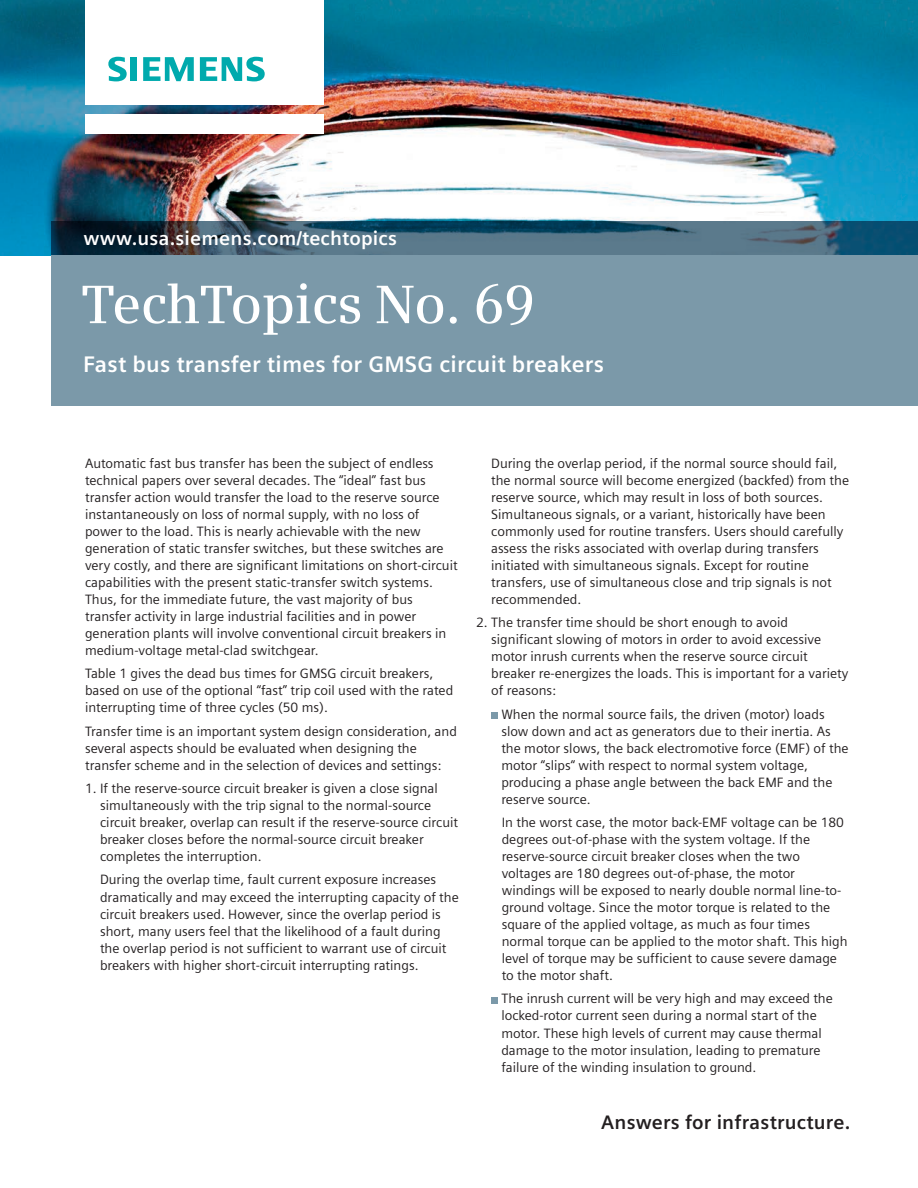
<style>
.page{position:relative;width:918px;height:1188px;background:#fff}
.page>*{position:absolute;margin:0;border:0;box-sizing:border-box;transform-origin:0 0}
.t1{font:600 54px "Siemens Serif";letter-spacing:-.01em;color:#fff}
.t2{font:700 22.5px "Siemens Sans";letter-spacing:.01em;color:#fff}
.t3{font:700 19.5px "Siemens Sans";letter-spacing:.01em;color:#fff}
.t4{font:700 19.5px "Siemens Sans";letter-spacing:.01em;color:#231f20}
.t5{font:13.5px/17px "Siemens Sans";color:#231f20}
</style>
<div class="page">
<img style="left:0;top:0;width:918px;height:255px">
<div style="left:85px;top:114px;width:238px;height:19px;background:#fff"></div>
<div style="left:85px;top:0;width:238px;height:105px;background:#fff"></div>
<svg style="left:108px;top:57px;width:19px;height:24px"></svg>
<div style="left:130px;top:57px;width:7px;height:24px;background:#00aaad"></div>
<svg style="left:143px;top:57px;width:51px;height:24px"></svg>
<svg style="left:200px;top:57px;width:65px;height:24px"></svg>
<svg style="left:51px;top:221px;width:867px;height:34px;background:#37596d"></svg>
<div style="left:51px;top:255px;width:867px;height:151px;background:#7b99a9"></div>
<div style="left:491px;top:712px;width:7px;height:7px;background:#7b99a9"></div>
<div style="left:491px;top:997px;width:7px;height:6px;background:#7b99a9"></div>
<h3 class="t3" style="left:83px;top:227px;width:315px">www.usa.siemens.com/techtopics</h3>
<h1 class="t1" style="left:82px;top:273px;width:455px">TechTopics No. 69</h1>
<h2 class="t2" style="left:83px;top:351px;width:522px">Fast bus transfer times for GMSG circuit breakers</h2>
<p class="t5" style="left:85px;top:455px;width:374px">Automatic fast bus transfer has been the subject of endless technical papers over several decades. The “ideal” fast bus transfer action would transfer the load to the reserve source instantaneously on loss of normal supply, with no loss of power to the load. This is nearly achievable with the new generation of static transfer switches, but these switches are very costly, and there are significant limitations on short-circuit capabilities with the present static-transfer switch systems.<br>Thus, for the immediate future, the vast majority of bus transfer activity in large industrial facilities and in power generation plants will involve conventional circuit breakers in medium-voltage metal-clad switchgear.</p>
<p class="t5" style="left:85px;top:665px;width:370px">Table 1 gives the dead bus times for GMSG circuit breakers, based on use of the optional “fast” trip coil used with the rated interrupting time of three cycles (50 ms).</p>
<p class="t5" style="left:85px;top:723px;width:373px">Transfer time is an important system design consideration, and several aspects should be evaluated when designing the transfer scheme and in the selection of devices and settings:</p>
<p class="t5" style="left:100px;top:780px;width:360px;text-indent:-15px">1. If the reserve-source circuit breaker is given a close signal simultaneously with the trip signal to the normal-source circuit breaker, overlap can result if the reserve-source circuit breaker closes before the normal-source circuit breaker completes the interruption.</p>
<p class="t5" style="left:100px;top:871px;width:360px">During the overlap time, fault current exposure increases dramatically and may exceed the interrupting capacity of the circuit breakers used. However, since the overlap period is short, many users feel that the likelihood of a fault during the overlap period is not sufficient to warrant use of circuit breakers with higher short-circuit interrupting ratings.</p>
<p class="t5" style="left:491px;top:455px;width:359px">During the overlap period, if the normal source should fail, the normal source will become energized (backfed) from the reserve source, which may result in loss of both sources.<br>Simultaneous signals, or a variant, historically have been commonly used for routine transfers. Users should carefully assess the risks associated with overlap during transfers initiated with simultaneous signals. Except for routine transfers, use of simultaneous close and trip signals is not recommended.</p>
<p class="t5" style="left:491px;top:614px;width:359px;text-indent:-15px">2. The transfer time should be short enough to avoid significant slowing of motors in order to avoid excessive motor inrush currents when the reserve source circuit breaker re-energizes the loads. This is important for a variety of reasons:</p>
<p class="t5" style="left:501px;top:706px;width:349px">When the normal source fails, the driven (motor) loads slow down and act as generators due to their inertia. As the motor slows, the back electromotive force (EMF) of the motor “slips“ with respect to normal system voltage, producing a phase angle between the back EMF and the reserve source.</p>
<p class="t5" style="left:502px;top:814px;width:347px">In the worst case, the motor back-EMF voltage can be 180 degrees out-of-phase with the system voltage. If the reserve-source circuit breaker closes when the two voltages are 180 degrees out-of-phase, the motor windings will be exposed to nearly double normal line-to&shy;ground voltage. Since the motor torque is related to the square of the applied voltage, as much as four times normal torque can be applied to the motor shaft. This high level of torque may be sufficient to cause severe damage to the motor shaft.</p>
<p class="t5" style="left:501px;top:990px;width:333px">The inrush current will be very high and may exceed the locked-rotor current seen during a normal start of the motor. These high levels of current may cause thermal damage to the motor insulation, leading to premature failure of the winding insulation to ground.</p>
<h3 class="t4" style="left:601px;top:1111px;width:251px">Answers for infrastructure.</h3>
</div>
